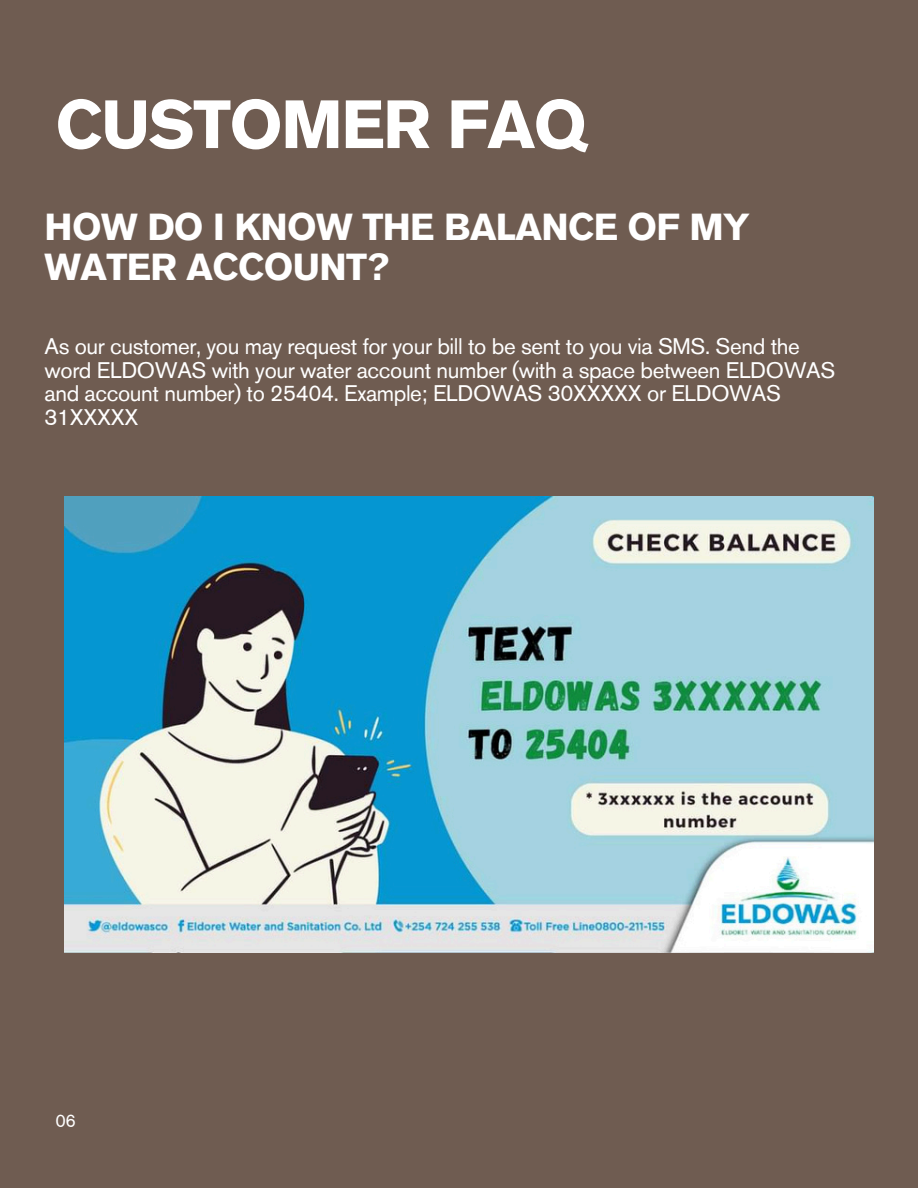
<style>
.page{position:relative;width:918px;height:1188px;background:#6f5c51}
.page>*{position:absolute;margin:0;border:0;box-sizing:border-box;transform-origin:0 0}
.t1{font:700 67.5px "Akzidenz Grotesk Pro";letter-spacing:-.025em;color:#fff}
.t2{font:700 37.5px/40.5px "Akzidenz Grotesk Pro";letter-spacing:-.02em;color:#fff}
.t3{font:22.5px/23.7px "Akzidenz Grotesk Pro";letter-spacing:-.02em;color:#fff}
.t4{font:18px "Akzidenz Grotesk Pro";color:#fff}
</style>
<div class="page">
<img style="left:65px;top:497px;width:809px;height:455px">
<p class="t1" style="left:55px;top:97px;width:533px">CUSTOMER FAQ</p>
<h2 class="t2" style="left:45px;top:210px;width:707px">HOW DO I KNOW THE BALANCE OF MY<br>WATER ACCOUNT?</h2>
<p class="t3" style="left:45px;top:336px;width:792px">As our customer, you may request for your bill to be sent to you via SMS. Send the word ELDOWAS with your water account number (with a space between ELDOWAS and account number) to 25404. Example; ELDOWAS 30XXXXX or ELDOWAS 31XXXXX</p>
<p class="t4" style="left:55px;top:1114px;width:22px">06</p>
</div>
